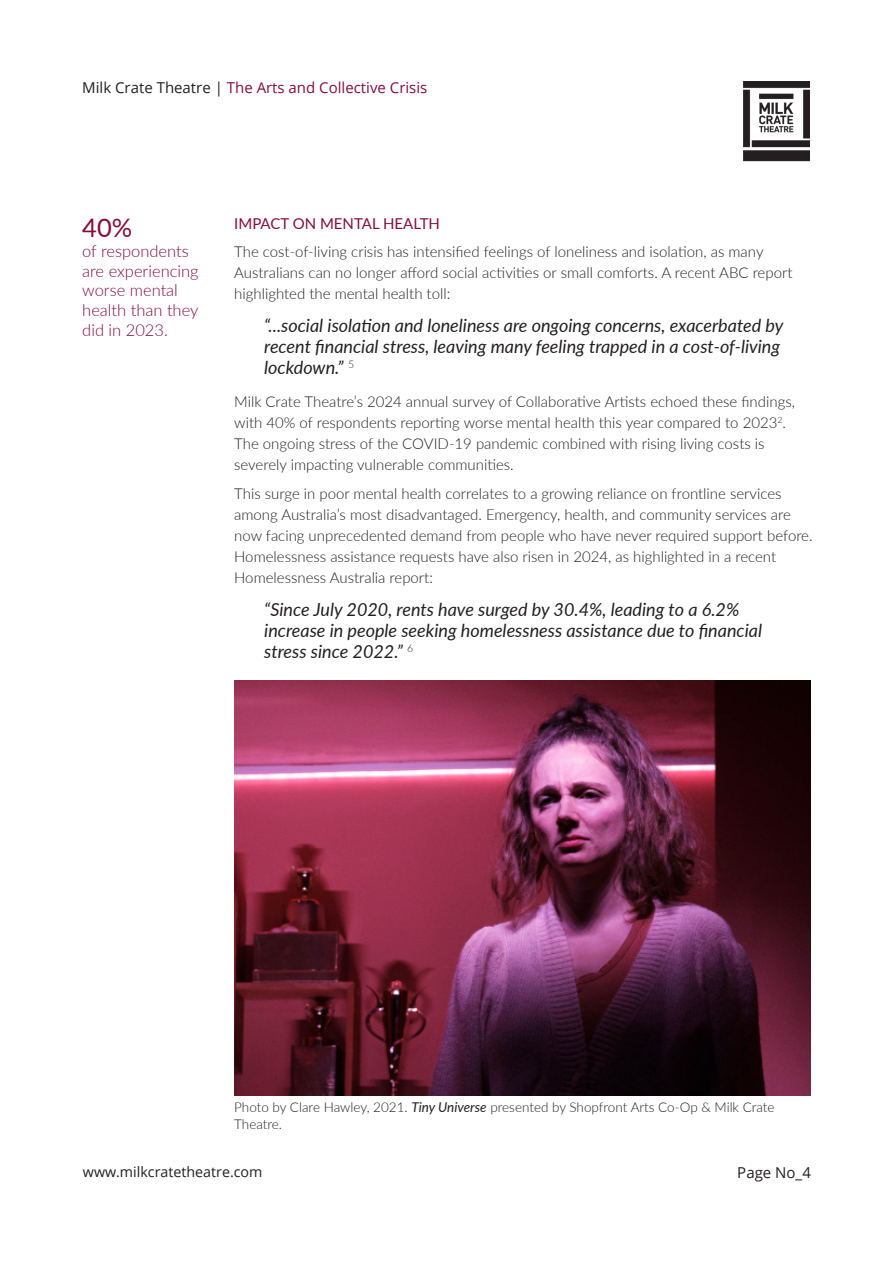
<style>
.page{position:relative;width:893px;height:1263px;background:#fff}
.page>*{position:absolute;margin:0;border:0;box-sizing:border-box;transform-origin:0 0}
.t1{font:25.5px "Lato";color:#840d3f}
._10pt_Size_Align_Left{font:italic 18px/21px "Lato";color:#231f20}
.t2{font:300 16.5px/19.8px "Lato";color:#840d3f}
._10pt_Size_Align_Left-2{font:300 15px/21px "Lato";color:#231f20}
.t3{font:15px "Open Sans";color:#840d3f}
._10pt_Size_Align_Left-3{font:15px "Lato";color:#840d3f}
.t4{font:15px "Open Sans";color:#231f20}
.t5{font:14.25px "Open Sans";color:#231f20}
.t6{font:300 13.5px/16.2px "Lato";color:#231f20}
.s1{color:#231f20}
.s2{font-weight:400;font-style:italic}
</style>
<div class="page">
<img style="left:744px;top:81px;width:66px;height:81px">
<img style="left:234px;top:680px;width:577px;height:415px">
<p class="t3" style="left:82px;top:77px;width:347px"><span class="s1">Milk Crate Theatre |</span> The Arts and Collective Crisis</p>
<p class="t1" style="left:82px;top:209px;width:52px">40%</p>
<p class="t2" style="left:82px;top:240px;width:118px">of respondents are experiencing worse mental health than they did in 2023.</p>
<p class="_10pt_Size_Align_Left-3" style="left:234px;top:212px;width:207px">IMPACT ON MENTAL HEALTH</p>
<p class="_10pt_Size_Align_Left-2" style="left:234px;top:241px;width:560px">The cost-of-living crisis has intensified feelings of loneliness and isolation, as many<br>Australians can no longer afford social activities or small comforts. A recent ABC report highlighted the mental health toll:</p>
<p class="_10pt_Size_Align_Left" style="left:264px;top:314px;width:521px">“...social isolation and loneliness are ongoing concerns, exacerbated by recent financial stress, leaving many feeling trapped in a cost-of-living lockdown.” <sup>5</sup></p>
<p class="_10pt_Size_Align_Left-2" style="left:234px;top:391px;width:562px">Milk Crate Theatre’s 2024 annual survey of Collaborative Artists echoed these findings, with 40% of respondents reporting worse mental health this year compared to 2023<sup>2</sup>.<br>The ongoing stress of the COVID-19 pandemic combined with rising living costs is severely impacting vulnerable communities.</p>
<p class="_10pt_Size_Align_Left-2" style="left:234px;top:482px;width:580px">This surge in poor mental health correlates to a growing reliance on frontline services among Australia’s most disadvantaged. Emergency, health, and community services are now facing unprecedented demand from people who have never required support before.<br>Homelessness assistance requests have also risen in 2024, as highlighted in a recent Homelessness Australia report:</p>
<p class="_10pt_Size_Align_Left" style="left:264px;top:598px;width:499px">“Since July 2020, rents have surged by 30.4%, leading to a 6.2% increase in people seeking homelessness assistance due to financial stress since 2022.” <sup>6</sup></p>
<p class="t6" style="left:234px;top:1099px;width:542px">Photo by Clare Hawley, 2021. <span class="s2">Tiny Universe</span> presented by Shopfront Arts Co-Op &amp; Milk Crate<br>Theatre.</p>
<p class="t5" style="left:83px;top:1162px;width:181px">www.milkcratetheatre.com</p>
<p class="t4" style="left:737px;top:1162px;width:75px">Page No_4</p>
</div>
